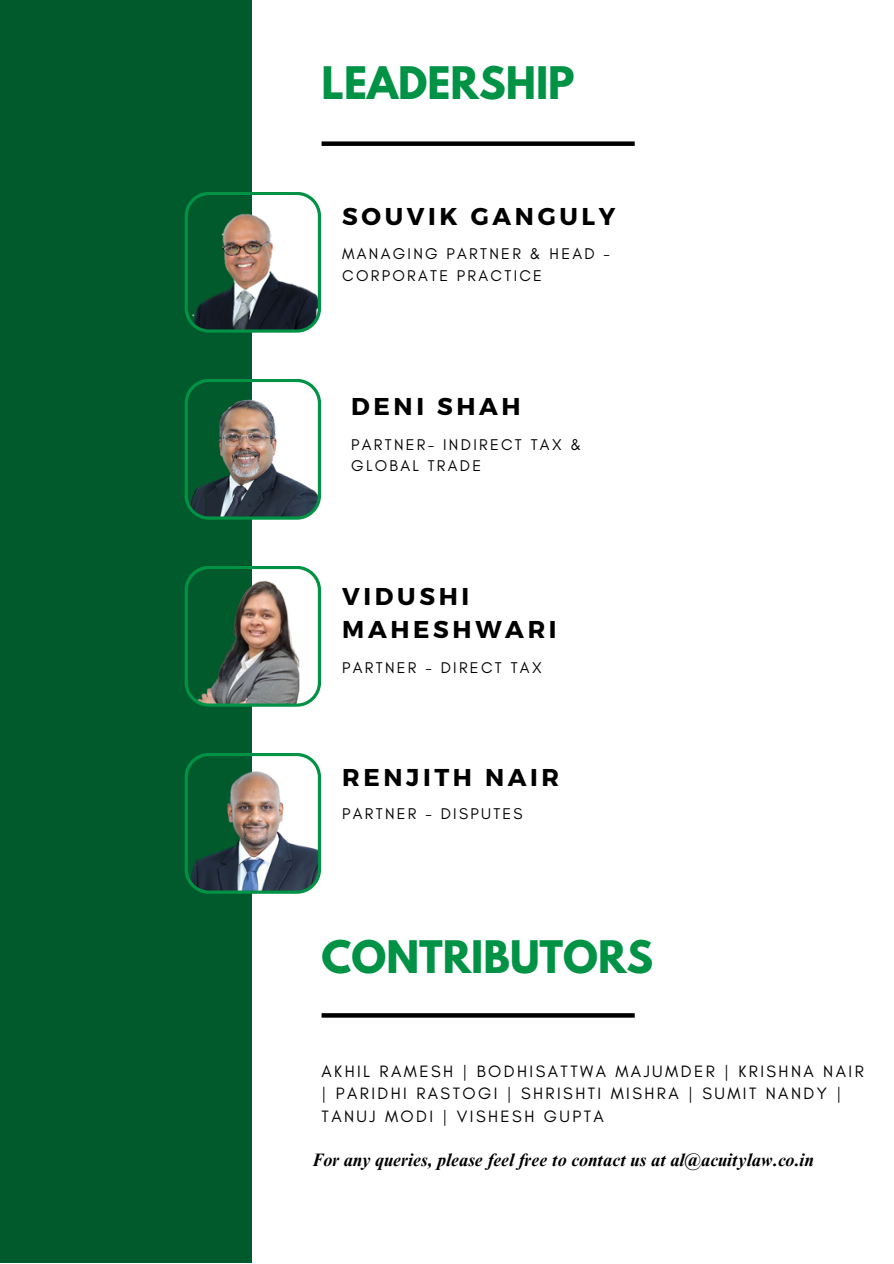
<style>
.page{position:relative;width:894px;height:1264px;background:#fff}
.page>*{position:absolute;margin:0;border:0;box-sizing:border-box;transform-origin:0 0}
.t1{font:700 39.75px "League Spartan";color:#009245}
.t2{font:700 24.3px/32.4px "Montserrat";letter-spacing:.15em;color:#000}
.t3{font:italic 700 18px "Times NRMT Pro";color:#000}
.t4{font:16.8px/22.5px "Glacial Indifference";letter-spacing:.145em;color:#000}
.t5{font:15.75px/21.3px "Glacial Indifference";letter-spacing:.145em;color:#000}
</style>
<div class="page">
<div style="left:0;top:0;width:251px;height:1263px;background:#005a2b"></div>
<div style="left:321px;top:141px;width:313px;height:5px;background:#000"></div>
<svg style="left:184px;top:192px;width:137px;height:141px"></svg>
<img style="left:184px;top:379px;width:137px;height:140px">
<img style="left:184px;top:753px;width:137px;height:140px">
<img style="left:184px;top:566px;width:137px;height:140px">
<svg style="left:321px;top:1013px;width:313px;height:4px"></svg>
<p class="t1" style="left:321px;top:63px;width:254px">LEADERSHIP</p>
<p class="t2" style="left:342px;top:199px;width:274px">SOUVIK GANGULY</p>
<p class="t5" style="left:342px;top:243px;width:269px">MANAGING PARTNER &amp; HEAD -<br>CORPORATE PRACTICE</p>
<p class="t2" style="left:351px;top:389px;width:171px">DENI SHAH</p>
<p class="t5" style="left:351px;top:434px;width:232px">PARTNER- INDIRECT TAX &amp;<br>GLOBAL TRADE</p>
<p class="t2" style="left:342px;top:579px;width:216px">VIDUSHI<br>MAHESHWARI</p>
<p class="t5" style="left:342px;top:656px;width:201px">PARTNER - DIRECT TAX</p>
<p class="t2" style="left:342px;top:759px;width:218px">RENJITH NAIR</p>
<p class="t5" style="left:342px;top:803px;width:182px">PARTNER - DISPUTES</p>
<p class="t1" style="left:321px;top:937px;width:333px">CONTRIBUTORS</p>
<p class="t4" style="left:321px;top:1059px;width:543px">AKHIL RAMESH | BODHISATTWA MAJUMDER | KRISHNA NAIR | PARIDHI RASTOGI | SHRISHTI MISHRA | SUMIT NANDY |<br>TANUJ MODI | VISHESH GUPTA</p>
<p class="t3" style="left:312px;top:1152px;width:502px">For any queries, please feel free to contact us at al@acuitylaw.co.in</p>
</div>
